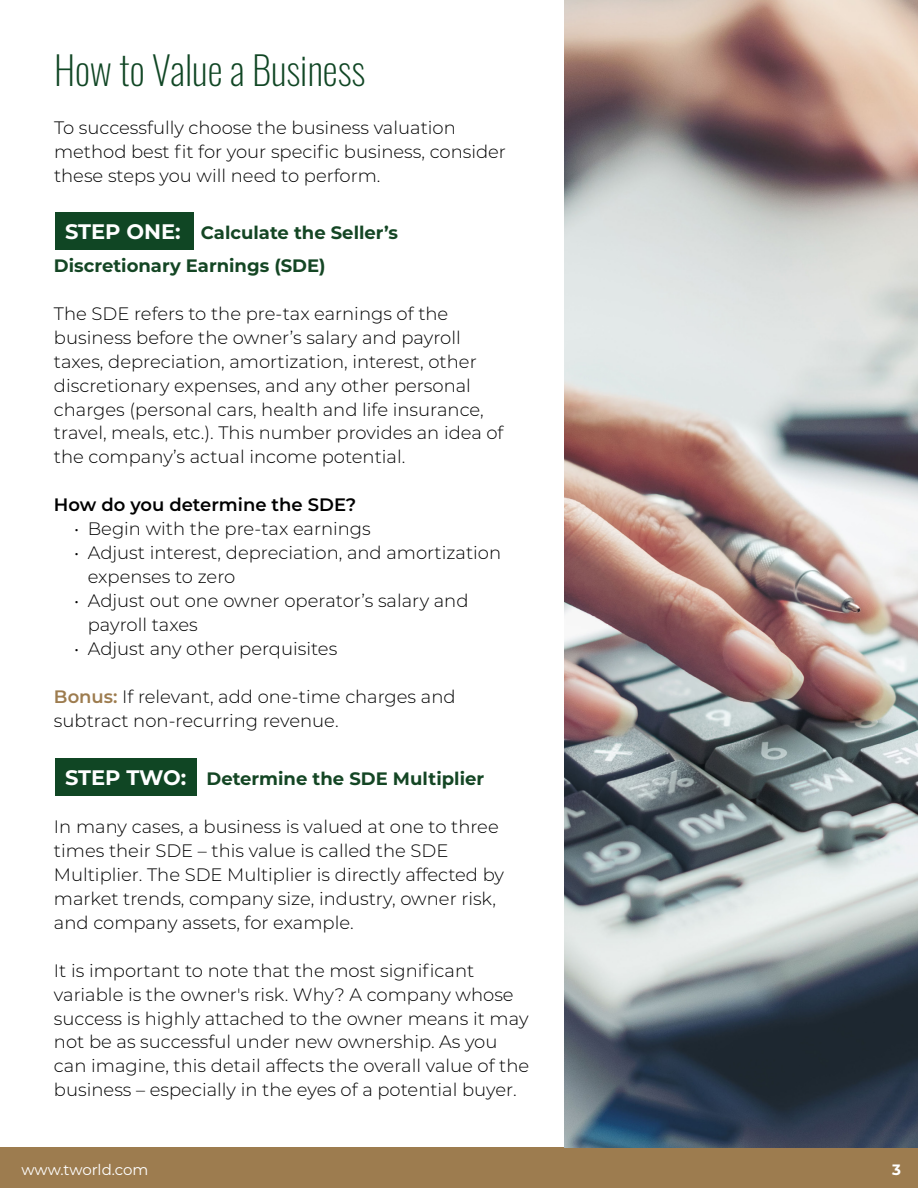
<style>
.page{position:relative;width:918px;height:1188px;background:#fff}
.page>*{position:absolute;margin:0;border:0;box-sizing:border-box;transform-origin:0 0}
.t1{font:39px "Oswald";color:#104624}
.t2{font:300 18px/24px "Montserrat";color:#000}
.t3{font:700 18px/33px "Montserrat";color:#144624}
.t4{font:600 18px "Montserrat";color:#000}
.t5{font:15px "Montserrat";letter-spacing:-.005em;color:#fff}
.t6{font:700 15px "Montserrat";color:#fff}
.s1{font-size:21px;color:#fff}
.s2{font-weight:600;color:#9d7c4f}
</style>
<div class="page">
<div style="left:1px;top:1148px;width:917px;height:40px;background:#9d7c4f"></div>
<div style="left:55px;top:212px;width:138px;height:38px;background:#104624"></div>
<div style="left:55px;top:758px;width:142px;height:38px;background:#104624"></div>
<img style="left:565px;top:1px;width:352px;height:1147px">
<h1 class="t1" style="left:54px;top:35px;width:313px">How to Value a Business</h1>
<p class="t2" style="left:54px;top:115px;width:454px">To successfully choose the business valuation method best fit for your specific business, consider these steps you will need to perform.</p>
<p class="t3" style="left:54px;top:215px;width:346px;text-indent:11px"><span class="s1">STEP ONE:</span> Calculate the Seller’s<br>Discretionary Earnings (SDE)</p>
<p class="t2" style="left:54px;top:301px;width:451px">The SDE refers to the pre-tax earnings of the business before the owner’s salary and payroll taxes, depreciation, amortization, interest, other discretionary expenses, and any other personal charges (personal cars, health and life insurance, travel, meals, etc.). This number provides an idea of the company’s actual income potential.</p>
<p class="t4" style="left:54px;top:492px;width:304px">How do you determine the SDE?</p>
<p class="t2" style="left:74px;top:517px;width:298px">• Begin with the pre-tax earnings</p>
<p class="t2" style="left:88px;top:541px;width:415px;text-indent:-14px">• Adjust interest, depreciation, and amortization expenses to zero</p>
<p class="t2" style="left:88px;top:589px;width:382px;text-indent:-14px">• Adjust out one owner operator’s salary and payroll taxes</p>
<p class="t2" style="left:74px;top:637px;width:265px">• Adjust any other perquisites</p>
<p class="t2" style="left:54px;top:685px;width:403px"><span class="s2">Bonus:</span> If relevant, add one-time charges and subtract non-recurring revenue.</p>
<p class="t3" style="left:65px;top:761px;width:421px"><span class="s1">STEP TWO:</span> Determine the SDE Multiplier</p>
<p class="t2" style="left:54px;top:814px;width:452px">In many cases, a business is valued at one to three times their SDE – this value is called the SDE Multiplier. The SDE Multiplier is directly affected by market trends, company size, industry, owner risk, and company assets, for example.</p>
<p class="t2" style="left:54px;top:958px;width:477px">It is important to note that the most significant variable is the owner's risk. Why? A company whose success is highly attached to the owner means it may not be as successful under new ownership. As you can imagine, this detail affects the overall value of the business – especially in the eyes of a potential buyer.</p>
<p class="t5" style="left:21px;top:1160px;width:128px">www.tworld.com</p>
<p class="t6" style="left:892px;top:1159px;width:10px">3</p>
</div>
